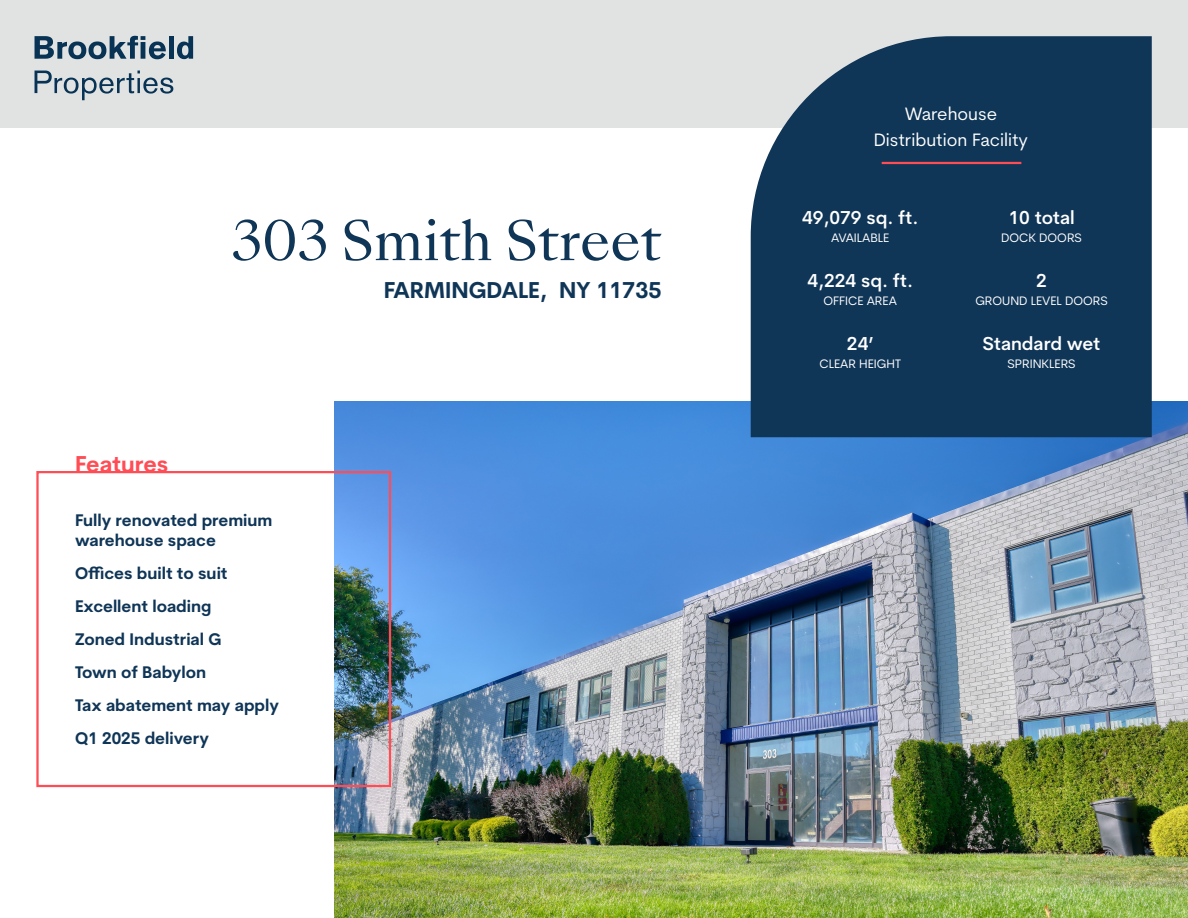
<style>
.page{position:relative;width:1188px;height:918px;background:#fff}
.page>*{position:absolute;margin:0;border:0;box-sizing:border-box;transform-origin:0 0}
.cover_h1{font:52.5px "Sang Bleu Kingdom";color:#0f3557}
.cover_h2{font:700 22.5px "Cerebri Sans";color:#0f3557}
.Paragraph_Style_1{font:700 22.5px "Cerebri Sans";color:#ff4c55}
.cover_value{font:600 18.45px "Cerebri Sans";color:#fff}
.cover_website{font:18px "Cerebri Sans";color:#fff}
.cover_features{font:700 16.5px/20.2px "Cerebri Sans";color:#0f3557}
.cover_description{font:12.3px "Cerebri Sans";color:#fff}
</style>
<div class="page">
<img style="left:334px;top:401px;width:854px;height:517px">
<div style="left:36px;top:471px;width:355px;height:316px;border:2px solid #ff4c55"></div>
<div style="left:0;top:0;width:1188px;height:127px;background:#e1e3e3"></div>
<svg style="left:35px;top:36px;width:131px;height:23px"></svg>
<div style="left:169px;top:36px;width:5px;height:23px;background:#083354"></div>
<svg style="left:177px;top:36px;width:16px;height:23px"></svg>
<svg style="left:35px;top:71px;width:138px;height:29px"></svg>
<div style="left:751px;top:36px;width:401px;height:401px;background:#0f3557"></div>
<hr style="left:882px;top:162px;width:139px;height:2px;background:#ff4c55">
<p class="Paragraph_Style_1" style="left:75px;top:450px;width:95px">Features</p>
<p class="cover_h1" style="left:231px;top:205px;width:432px">303 Smith Street</p>
<p class="cover_h2" style="left:384px;top:276px;width:279px">FARMINGDALE, NY 11735</p>
<p class="cover_features" style="left:75px;top:510px;width:199px">Fully renovated premium warehouse space</p>
<p class="cover_features" style="left:75px;top:563px;width:154px">Offices built to suit</p>
<p class="cover_features" style="left:75px;top:596px;width:138px">Excellent loading</p>
<p class="cover_features" style="left:75px;top:629px;width:148px">Zoned Industrial G</p>
<p class="cover_features" style="left:75px;top:662px;width:133px">Town of Babylon</p>
<p class="cover_features" style="left:75px;top:695px;width:206px">Tax abatement may apply</p>
<p class="cover_features" style="left:75px;top:728px;width:135px">Q1 2025 delivery</p>
<p class="cover_website" style="left:905px;top:103px;width:94px">Warehouse</p>
<p class="cover_website" style="left:874px;top:129px;width:156px">Distribution Facility</p>
<p class="cover_value" style="left:802px;top:207px;width:118px">49,079 sq. ft.</p>
<p class="cover_description" style="left:831px;top:231px;width:60px">AVAILABLE</p>
<p class="cover_value" style="left:807px;top:269px;width:107px">4,224 sq. ft.</p>
<p class="cover_description" style="left:824px;top:293px;width:75px">OFFICE AREA</p>
<p class="cover_value" style="left:847px;top:332px;width:28px">24’</p>
<p class="cover_description" style="left:820px;top:356px;width:83px">CLEAR HEIGHT</p>
<p class="cover_value" style="left:1009px;top:207px;width:68px">10 total</p>
<p class="cover_description" style="left:1001px;top:231px;width:82px">DOCK DOORS</p>
<p class="cover_value" style="left:1036px;top:269px;width:12px">2</p>
<p class="cover_description" style="left:975px;top:293px;width:134px">GROUND LEVEL DOORS</p>
<p class="cover_value" style="left:983px;top:332px;width:119px">Standard wet</p>
<p class="cover_description" style="left:1008px;top:356px;width:70px">SPRINKLERS</p>
</div>
